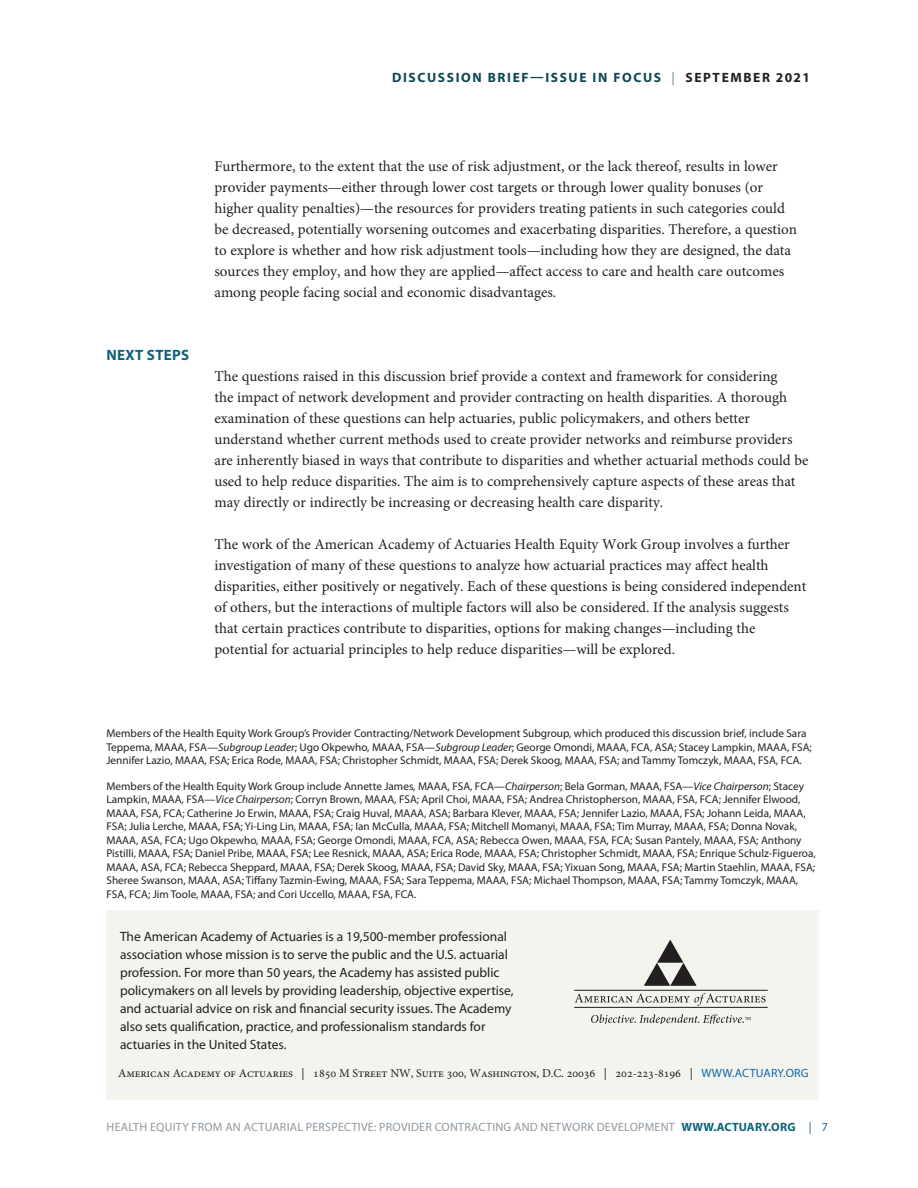
<style>
.page{position:relative;width:918px;height:1188px;background:#fff}
.page>*{position:absolute;margin:0;border:0;box-sizing:border-box;transform-origin:0 0}
.text{font:15px/21px "Minion Pro";color:#231f20}
.subhead{font:700 15px "Myriad Pro";letter-spacing:.02em;color:#0d6378}
.t1{font:13.5px/18px "Myriad Pro";color:#231f20}
.t2{font:700 13.5px "Myriad Pro";letter-spacing:.12em;color:#0e4653}
.no_indent_text{font:12px "Minion Pro";letter-spacing:-.01em;color:#231f20}
.t3{font:12px "Myriad Pro";letter-spacing:.02em;color:#8f989f}
.work_group{font:11.25px/13.5px "Myriad Pro";color:#231f20}
.s1{font-weight:300}
.s2{color:#231f20}
.s3{font-style:italic}
.s4{font-family:"Myriad Pro";color:#1367a8}
.s5{font-weight:700;color:#0d6378}
.s6{color:#1367a8}
</style>
<div class="page">
<div style="left:106px;top:910px;width:713px;height:190px;background:#f3f4ed"></div>
<svg style="left:644px;top:940px;width:53px;height:46px"></svg>
<svg style="left:575px;top:993px;width:191px;height:13px"></svg>
<hr style="left:574px;top:990px;width:194px;height:1px;background:#231f20">
<hr style="left:574px;top:1007px;width:194px;height:1px;background:#231f20">
<svg style="left:591px;top:1014px;width:160px;height:10px"></svg>
<p class="t2" style="left:392px;top:69px;width:419px">DISCUSSION BRIEF—ISSUE IN FOCUS <span class="s1">|</span> <span class="s2">SEPTEMBER 2021</span></p>
<p class="subhead" style="left:107px;top:345px;width:84px">NEXT STEPS</p>
<p class="text" style="left:214px;top:156px;width:584px">Furthermore, to the extent that the use of risk adjustment, or the lack thereof, results in lower provider payments—either through lower cost targets or through lower quality bonuses (or higher quality penalties)—the resources for providers treating patients in such categories could be decreased, potentially worsening outcomes and exacerbating disparities. Therefore, a question to explore is whether and how risk adjustment tools—including how they are designed, the data sources they employ, and how they are applied—affect access to care and health care outcomes among people facing social and economic disadvantages.</p>
<p class="text" style="left:214px;top:366px;width:596px">The questions raised in this discussion brief provide a context and framework for considering<br>the impact of network development and provider contracting on health disparities. A thorough examination of these questions can help actuaries, public policymakers, and others better understand whether current methods used to create provider networks and reimburse providers are inherently biased in ways that contribute to disparities and whether actuarial methods could be used to help reduce disparities. The aim is to comprehensively capture aspects of these areas that may directly or indirectly be increasing or decreasing health care disparity.</p>
<p class="text" style="left:214px;top:534px;width:593px">The work of the American Academy of Actuaries Health Equity Work Group involves a further investigation of many of these questions to analyze how actuarial practices may affect health disparities, either positively or negatively. Each of these questions is being considered independent of others, but the interactions of multiple factors will also be considered. If the analysis suggests that certain practices contribute to disparities, options for making changes—including the potential for actuarial principles to help reduce disparities—will be explored.</p>
<p class="work_group" style="left:106px;top:727px;width:707px">Members of the Health Equity Work Group’s Provider Contracting/Network Development Subgroup, which produced this discussion brief, include Sara<br>Teppema, MAAA, FSA—<span class="s3">Subgroup Leader</span>; Ugo Okpewho, MAAA, FSA—<span class="s3">Subgroup Leader</span>; George Omondi, MAAA, FCA, ASA; Stacey Lampkin, MAAA, FSA;<br>Jennifer Lazio, MAAA, FSA; Erica Rode, MAAA, FSA; Christopher Schmidt, MAAA, FSA; Derek Skoog, MAAA, FSA; and Tammy Tomczyk, MAAA, FSA, FCA.</p>
<p class="work_group" style="left:106px;top:779px;width:711px">Members of the Health Equity Work Group include Annette James, MAAA, FSA, FCA—<span class="s3">Chairperson</span>; Bela Gorman, MAAA, FSA—<span class="s3">Vice Chairperson</span>; Stacey Lampkin, MAAA, FSA—<span class="s3">Vice Chairperson</span>; Corryn Brown, MAAA, FSA; April Choi, MAAA, FSA; Andrea Christopherson, MAAA, FSA, FCA; Jennifer Elwood, MAAA, FSA, FCA; Catherine Jo Erwin, MAAA, FSA; Craig Huval, MAAA, ASA; Barbara Klever, MAAA, FSA; Jennifer Lazio, MAAA, FSA; Johann Leida, MAAA, FSA; Julia Lerche, MAAA, FSA; Yi-Ling Lin, MAAA, FSA; Ian McCulla, MAAA, FSA; Mitchell Momanyi, MAAA, FSA; Tim Murray, MAAA, FSA; Donna Novak, MAAA, ASA, FCA; Ugo Okpewho, MAAA, FSA; George Omondi, MAAA, FCA, ASA; Rebecca Owen, MAAA, FSA, FCA; Susan Pantely, MAAA, FSA; Anthony Pistilli, MAAA, FSA; Daniel Pribe, MAAA, FSA; Lee Resnick, MAAA, ASA; Erica Rode, MAAA, FSA; Christopher Schmidt, MAAA, FSA; Enrique Schulz-Figueroa, MAAA, ASA, FCA; Rebecca Sheppard, MAAA, FSA; Derek Skoog, MAAA, FSA; David Sky, MAAA, FSA; Yixuan Song, MAAA, FSA; Martin Staehlin, MAAA, FSA; Sheree Swanson, MAAA, ASA; Tiffany Tazmin-Ewing, MAAA, FSA; Sara Teppema, MAAA, FSA; Michael Thompson, MAAA, FSA; Tammy Tomczyk, MAAA, FSA, FCA; Jim Toole, MAAA, FSA; and Cori Uccello, MAAA, FSA, FCA.</p>
<p class="t1" style="left:120px;top:927px;width:395px">The American Academy of Actuaries is a 19,500-member professional association whose mission is to serve the public and the U.S. actuarial profession. For more than 50 years, the Academy has assisted public policymakers on all levels by providing leadership, objective expertise, and actuarial advice on risk and financial security issues. The Academy also sets qualification, practice, and professionalism standards for actuaries in the United States.</p>
<p class="no_indent_text" style="left:118px;top:1065px;width:692px">American Academy of Actuaries | 1850 M Street NW, Suite 300, Washington, D.C. 20036 | 202-223-8196 | <span class="s4">WWW.ACTUARY.ORG</span></p>
<p class="t3" style="left:107px;top:1120px;width:723px">HEALTH EQUITY FROM AN ACTUARIAL PERSPECTIVE: PROVIDER CONTRACTING AND NETWORK DEVELOPMENT <span class="s5">WWW.ACTUARY.ORG</span> <span class="s6">| 7</span></p>
</div>
